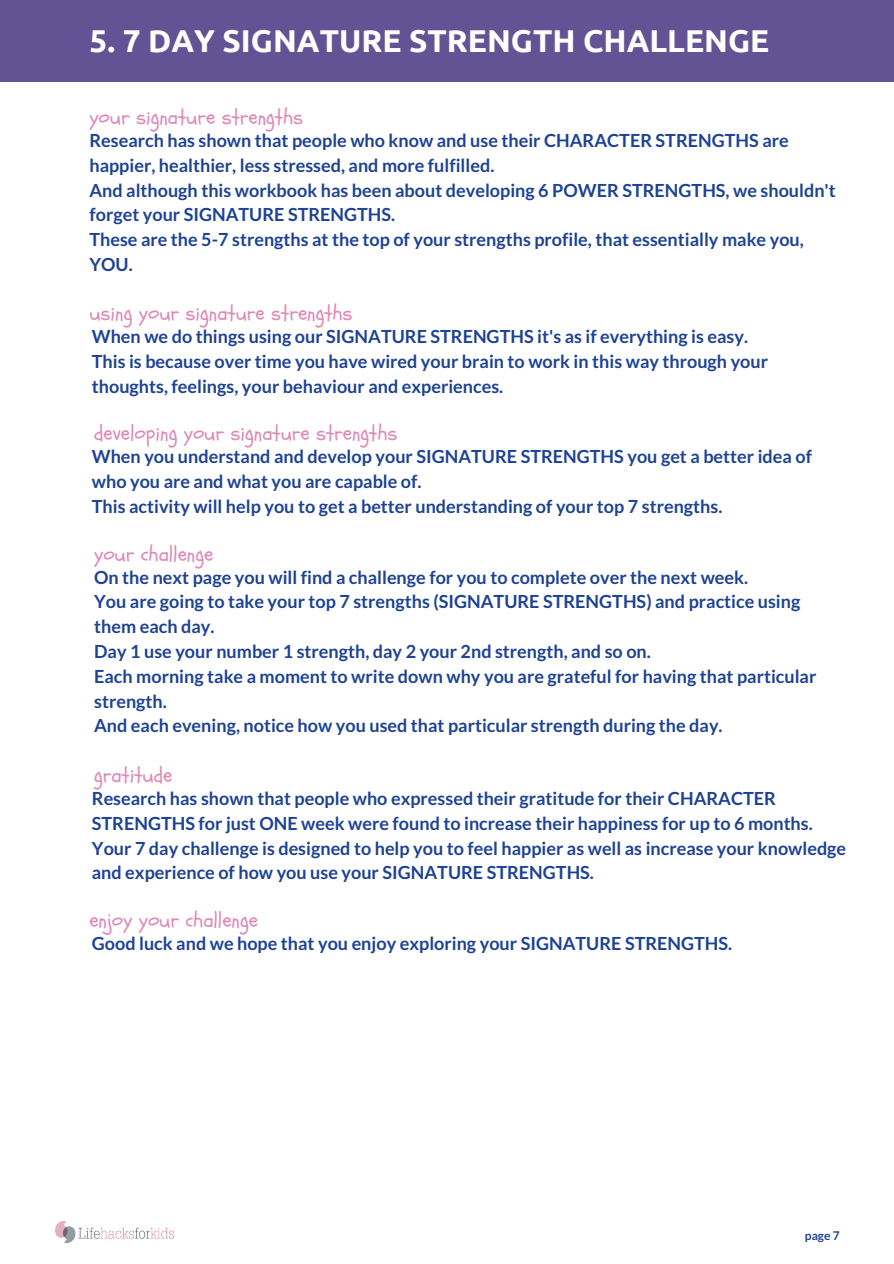
<style>
.page{position:relative;width:894px;height:1264px;background:#fff}
.page>*{position:absolute;margin:0;border:0;box-sizing:border-box;transform-origin:0 0}
.t1{font:700 31.5px "Ubuntu";color:#fff}
.t2{font:21px "Schoolbell";color:#df88b7}
.t3{font:700 18px/24.8px "Lato";color:#1e4294}
.t4{font:700 12px "Lato";color:#1e4294}
</style>
<div class="page">
<div style="left:0;top:0;width:893px;height:81px;background:#645394"></div>
<img style="left:56px;top:1221px;width:117px;height:20px">
<h1 class="t1" style="left:89px;top:23px;width:681px">5. 7 DAY SIGNATURE STRENGTH CHALLENGE</h1>
<p class="t2" style="left:89px;top:103px;width:215px">your signature strengths</p>
<p class="t3" style="left:89px;top:128px;width:747px">Research has shown that people who know and use their CHARACTER STRENGTHS are happier, healthier, less stressed, and more fulfilled.<br>And although this workbook has been about developing 6 POWER STRENGTHS, we shouldn't forget your SIGNATURE STRENGTHS.<br>These are the 5-7 strengths at the top of your strengths profile, that essentially make you, YOU.</p>
<p class="t2" style="left:89px;top:299px;width:264px">using your signature strengths</p>
<p class="t3" style="left:92px;top:324px;width:677px">When we do things using our SIGNATURE STRENGTHS it's as if everything is easy.<br>This is because over time you have wired your brain to work in this way through your thoughts, feelings, your behaviour and experiences.</p>
<p class="t2" style="left:94px;top:419px;width:305px">developing your signature strengths</p>
<p class="t3" style="left:92px;top:444px;width:721px">When you understand and develop your SIGNATURE STRENGTHS you get a better idea of who you are and what you are capable of.<br>This activity will help you to get a better understanding of your top 7 strengths.</p>
<p class="t2" style="left:94px;top:539px;width:121px">your challenge</p>
<p class="t3" style="left:94px;top:564px;width:723px">On the next page you will find a challenge for you to complete over the next week.<br>You are going to take your top 7 strengths (SIGNATURE STRENGTHS) and practice using them each day.<br>Day 1 use your number 1 strength, day 2 your 2nd strength, and so on.<br>Each morning take a moment to write down why you are grateful for having that particular strength.<br>And each evening, notice how you used that particular strength during the day.</p>
<p class="t2" style="left:94px;top:761px;width:80px">gratitude</p>
<p class="t3" style="left:92px;top:785px;width:755px">Research has shown that people who expressed their gratitude for their CHARACTER STRENGTHS for just ONE week were found to increase their happiness for up to 6 months.<br>Your 7 day challenge is designed to help you to feel happier as well as increase your knowledge and experience of how you use your SIGNATURE STRENGTHS.</p>
<p class="t2" style="left:89px;top:906px;width:170px">enjoy your challenge</p>
<p class="t3" style="left:92px;top:931px;width:641px">Good luck and we hope that you enjoy exploring your SIGNATURE STRENGTHS.</p>
<p class="t4" style="left:804px;top:1228px;width:36px">page 7</p>
</div>
